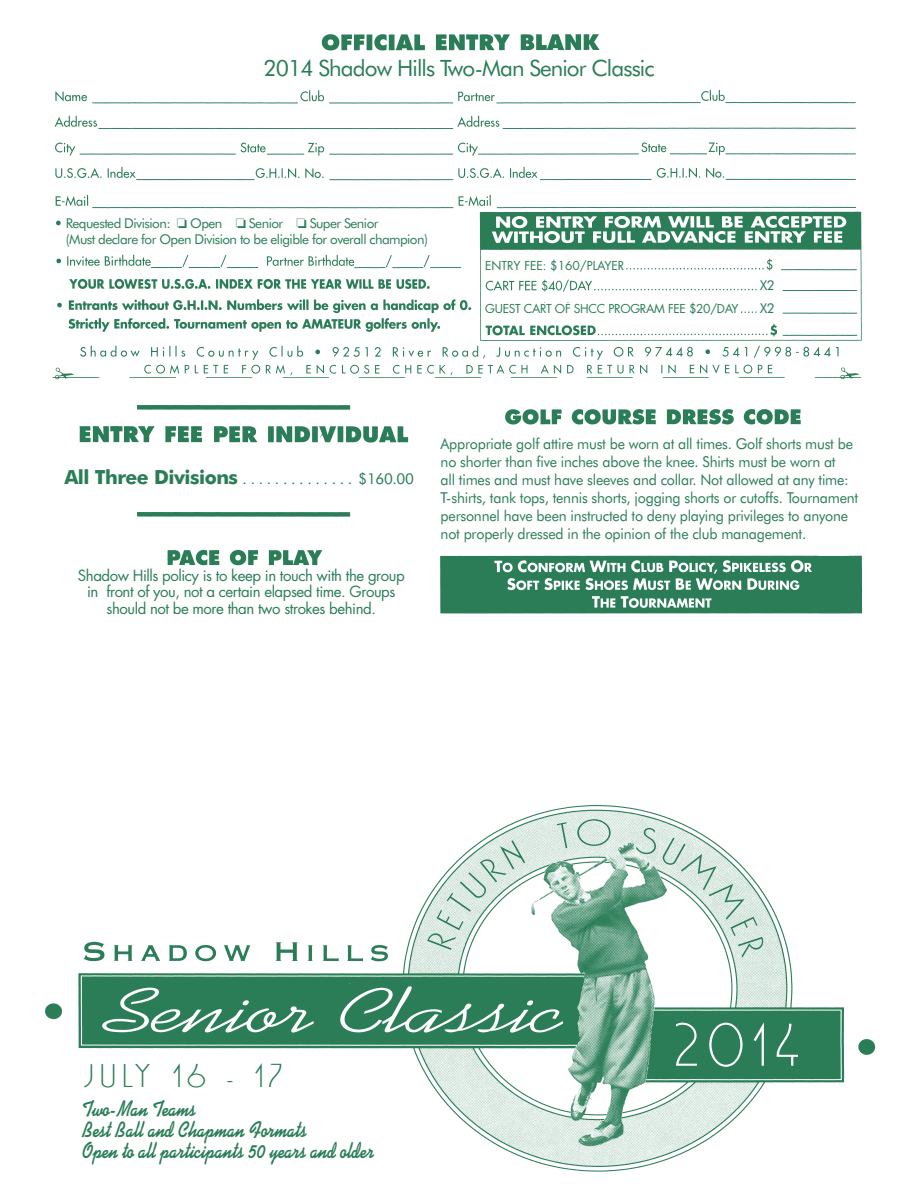
<style>
.page{position:relative;width:918px;height:1188px;background:#fff}
.page>*{position:absolute;margin:0;border:0;box-sizing:border-box;transform-origin:0 0}
.t1{font:63px "Washington D Ligh";color:#fff;scale:1.1 1}
.t2{font:34.5px "Washington D Ligh";letter-spacing:.08em;color:#2a7d57;scale:1.25 1}
.t3{font:700 22.5px/21px "Kaufmann BT";color:#2a7d57;scale:.8 1}
.t4{font:22.5px "Futura BT";letter-spacing:-.04em;color:#2a7d57}
.t5{font:15px/18px "Futura BT";letter-spacing:-.015em;color:#2a7d57;scale:.95 1}
.t6{font:15px/16.5px "Futura";letter-spacing:-.03em;color:#2a7d57;text-align:center}
.t7{font:15px "Futura BT";letter-spacing:-.015em;color:#2a7d57}
.t8{font:13.5px/22.6px "Futura BT";letter-spacing:-.04em;color:#2a7d57}
.t9{font:12px "Futura";letter-spacing:-.025em;color:#2a7d57}
.t10{font:12px "Futura";color:#2a7d57}
.s1{font-weight:700;font-size:19.5px}
</style>
<div class="page">
<img style="left:45px;top:34px;width:831px;height:1138px">
<div style="left:437px;top:438px;width:457px;height:65px;background:#fff"></div>
<div style="left:61px;top:569px;width:361px;height:50px;background:#fff"></div>
<svg style="left:427px;top:819px;width:336px;height:139px"></svg>
<div style="left:64px;top:214px;width:400px;height:21px;background:#fff"></div>
<div style="left:49px;top:232px;width:400px;height:21px;background:#fff"></div>
<div style="left:485px;top:260px;width:141px;height:14px;background:#fff"></div>
<div style="left:485px;top:303px;width:254px;height:14px;background:#fff"></div>
<img style="left:434px;top:549px;width:435px;height:71px">
<svg style="left:711px;top:604px;width:4px;height:3px"></svg>
<svg style="left:843px;top:239px;width:6px;height:5px"></svg>
<h3 class="t4" style="left:263px;top:55px;width:393px">2014 Shadow Hills Two-Man Senior Classic</h3>
<p class="t8" style="left:66px;top:211px;width:345px">Tee Tim s: □ Wednesday PM shotgu □ Thursday AM shotgun</p>
<p class="t8" style="left:66px;top:215px;width:364px;line-height:16.2px">Requested Division: □ Open □ Senior □ Super Senior<br>(Must declare for Open Division to be eligible for overall champion)</p>
<p class="t10" style="left:485px;top:258px;width:141px">ENTRY FEE: $160/PLAYER</p>
<p class="t9" style="left:485px;top:301px;width:255px">GUEST CART OF SHCC PROGRAM FEE $20/DAY</p>
<p class="t8" style="left:760px;top:274px;width:16px">X2<br>X2</p>
<p class="t7" style="left:64px;top:469px;width:351px"><span class="s1">All Three Divisions</span> . . . . . . . . . . . . . . $160. 00</p>
<p class="t6" style="left:78px;top:567px;width:328px">Shadow Hills policy is to keep in touch with the group in front of you, not a certain elapsed time. Groups should not be more than two strokes behind.</p>
<p class="t5" style="left:441px;top:435px;width:441px">Appropriate golf attire must be worn at all times. Golf shorts must be no shorter than five inches above the knee. Shirts must be worn at<br>all times and must have sleeves and collar. Not allowed at any time:<br>T-shirts, tank tops, tennis shorts, jogging shorts or cutoffs. Tournament personnel have been instructed to deny playing privileges to anyone not properly dressed in the opinion of the club management.</p>
<h2 class="t2" style="left:84px;top:1059px;width:160px">JULY 16 - 17</h2>
<h3 class="t3" style="left:83px;top:1098px;width:366px">Two-Man Teams<br>Best Ball and Chapman Formats<br>Open to all participants 50 years and older</h3>
<h1 class="t1" style="left:672px;top:1014px;width:118px">2014</h1>
</div>
